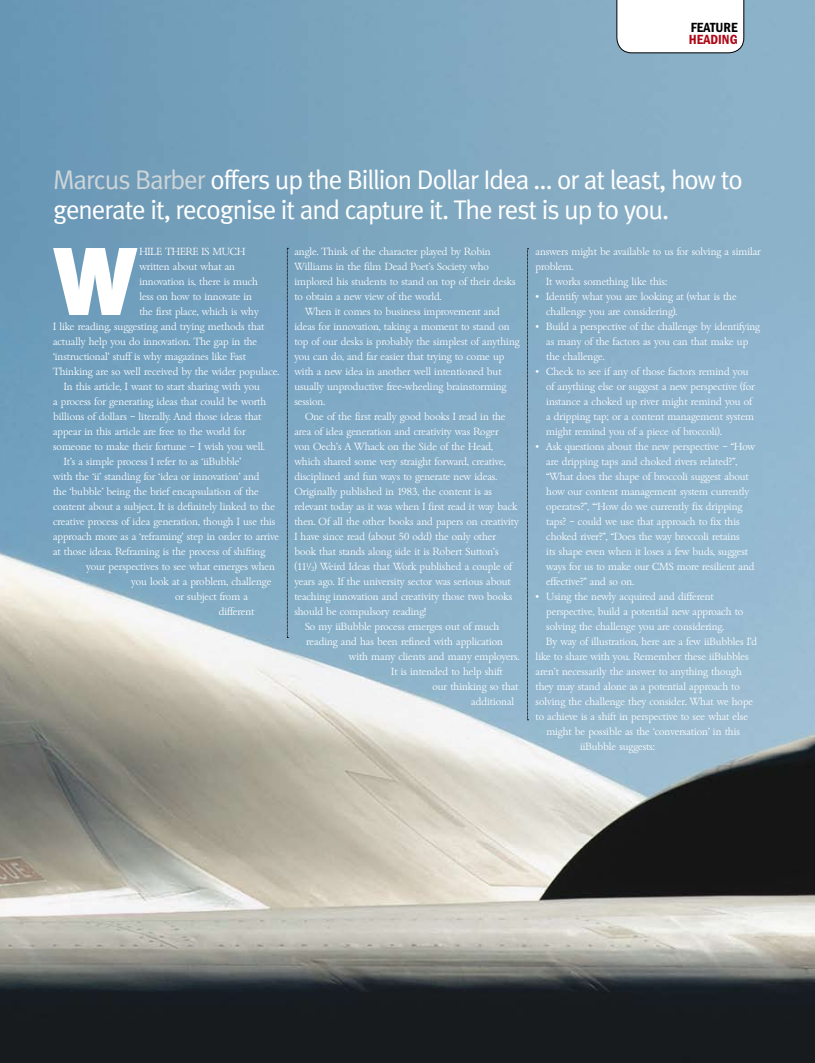
<style>
.page{position:relative;width:815px;height:1063px;background:#fff}
.page>*{position:absolute;margin:0;border:0;box-sizing:border-box;transform-origin:0 0}
.t1{font:900 96.12px "Meta Plus";color:#fff}
.t2{font:27px/30.5px "Meta Plus Normal";letter-spacing:-.04em;color:#fff}
.t3{font:600 condensed 13.75px "Franklin Gothic";color:#000}
.t4{font:600 condensed 13.75px "Franklin Gothic";color:#ae0917}
.t5{font:300 10px/15px "Bamberg";color:#fff}
.s1{color:#cdd5d9}
</style>
<div class="page">
<img style="left:0;top:0;width:815px;height:1063px">
<svg style="left:617px;top:0;width:127px;height:53px"></svg>
<svg style="left:527px;top:248px;width:2px;height:472px"></svg>
<svg style="left:287px;top:248px;width:1px;height:390px"></svg>
<h3 class="t3" style="left:691px;top:19px;width:48px">FEATURE</h3>
<h3 class="t4" style="left:689px;top:31px;width:50px">HEADING</h3>
<h2 class="t2" style="left:53px;top:164px;width:691px"><span class="s1">Marcus Barber</span> offers up the Billion Dollar Idea … or at least, how to generate it, recognise it and capture it. The rest is up to you.</h2>
<h1 class="t1" style="left:53px;top:225px;width:86px">W</h1>
<p class="t5" style="left:139px;top:244px;width:108px">hile there is much</p>
<p class="t5" style="left:139px;top:259px;width:97px">written about what an</p>
<p class="t5" style="left:139px;top:274px;width:120px">innovation is, there is much</p>
<p class="t5" style="left:139px;top:289px;width:114px">less on how to innovate in</p>
<p class="t5" style="left:139px;top:304px;width:121px">the first place, which is why</p>
<p class="t5" style="left:53px;top:319px;width:213px">I like reading, suggesting and trying methods that</p>
<p class="t5" style="left:53px;top:334px;width:206px">actually help you do innovation. The gap in the</p>
<p class="t5" style="left:53px;top:349px;width:194px">‘instructional’ stuff is why magazines like Fast</p>
<p class="t5" style="left:53px;top:364px;width:227px">Thinking are so well received by the wider populace.</p>
<p class="t5" style="left:64px;top:379px;width:198px">In this article, I want to start sharing with you</p>
<p class="t5" style="left:53px;top:394px;width:215px">a process for generating ideas that could be worth</p>
<p class="t5" style="left:53px;top:409px;width:210px">billions of dollars – literally. And those ideas that</p>
<p class="t5" style="left:53px;top:424px;width:194px">appear in this article are free to the world for</p>
<p class="t5" style="left:53px;top:439px;width:213px">someone to make their fortune – I wish you well.</p>
<p class="t5" style="left:64px;top:454px;width:179px">It’s a simple process I refer to as ‘iiBubble’</p>
<p class="t5" style="left:53px;top:469px;width:208px">with the ‘ii’ standing for ‘idea or innovation’ and</p>
<p class="t5" style="left:53px;top:484px;width:207px">the ‘bubble’ being the brief encapsulation of the</p>
<p class="t5" style="left:53px;top:499px;width:223px">content about a subject. It is definitely linked to the</p>
<p class="t5" style="left:53px;top:514px;width:224px">creative process of idea generation, though I use this</p>
<p class="t5" style="left:53px;top:529px;width:227px">approach more as a ‘reframing’ step in order to arrive</p>
<p class="t5" style="left:53px;top:544px;width:214px">at those ideas. Reframing is the process of shifting</p>
<p class="t5" style="left:86px;top:559px;width:190px">your perspectives to see what emerges when</p>
<p class="t5" style="left:131px;top:574px;width:142px">you look at a problem, challenge</p>
<p class="t5" style="left:175px;top:589px;width:74px">or subject from a</p>
<p class="t5" style="left:219px;top:604px;width:37px">different</p>
<p class="t5" style="left:294px;top:244px;width:198px">angle. Think of the character played by Robin</p>
<p class="t5" style="left:294px;top:259px;width:196px">Williams in the film Dead Poet’s Society who</p>
<p class="t5" style="left:294px;top:274px;width:223px">implored his students to stand on top of their desks</p>
<p class="t5" style="left:294px;top:289px;width:149px">to obtain a new view of the world.</p>
<p class="t5" style="left:305px;top:304px;width:196px">When it comes to business improvement and</p>
<p class="t5" style="left:294px;top:319px;width:217px">ideas for innovation, taking a moment to stand on</p>
<p class="t5" style="left:294px;top:334px;width:227px">top of our desks is probably the simplest of anything</p>
<p class="t5" style="left:294px;top:349px;width:211px">you can do, and far easier that trying to come up</p>
<p class="t5" style="left:294px;top:364px;width:209px">with a new idea in another well intentioned but</p>
<p class="t5" style="left:294px;top:379px;width:213px">usually unproductive free-wheeling brainstorming</p>
<p class="t5" style="left:294px;top:394px;width:32px">session.</p>
<p class="t5" style="left:305px;top:409px;width:202px">One of the first really good books I read in the</p>
<p class="t5" style="left:294px;top:424px;width:206px">area of idea generation and creativity was Roger</p>
<p class="t5" style="left:294px;top:439px;width:200px">von Oech’s A Whack on the Side of the Head,</p>
<p class="t5" style="left:294px;top:454px;width:213px">which shared some very straight forward, creative,</p>
<p class="t5" style="left:294px;top:469px;width:204px">disciplined and fun ways to generate new ideas.</p>
<p class="t5" style="left:294px;top:484px;width:199px">Originally published in 1983, the content is as</p>
<p class="t5" style="left:294px;top:499px;width:224px">relevant today as it was when I first read it way back</p>
<p class="t5" style="left:294px;top:514px;width:226px">then. Of all the other books and papers on creativity</p>
<p class="t5" style="left:294px;top:529px;width:203px">I have since read (about 50 odd) the only other</p>
<p class="t5" style="left:294px;top:544px;width:206px">book that stands along side it is Robert Sutton’s</p>
<p class="t5" style="left:294px;top:559px;width:219px">(11<sup>1</sup>/<sub>2</sub>) Weird Ideas that Work published a couple of</p>
<p class="t5" style="left:294px;top:574px;width:218px">years ago. If the university sector was serious about</p>
<p class="t5" style="left:294px;top:589px;width:219px">teaching innovation and creativity those two books</p>
<p class="t5" style="left:294px;top:604px;width:133px">should be compulsory reading!</p>
<p class="t5" style="left:305px;top:619px;width:196px">So my iiBubble process emerges out of much</p>
<p class="t5" style="left:306px;top:634px;width:198px">reading and has been refined with application</p>
<p class="t5" style="left:349px;top:649px;width:172px">with many clients and many employers.</p>
<p class="t5" style="left:391px;top:664px;width:113px">It is intended to help shift</p>
<p class="t5" style="left:433px;top:679px;width:88px">our thinking so that</p>
<p class="t5" style="left:471px;top:694px;width:44px">additional</p>
<p class="t5" style="left:536px;top:244px;width:227px">answers might be available to us for solving a similar</p>
<p class="t5" style="left:536px;top:259px;width:39px">problem.</p>
<p class="t5" style="left:546px;top:274px;width:122px">It works something like this:</p>
<p class="t5" style="left:546px;top:289px;width:192px;text-indent:-11px">• Identify what you are looking at (what is the challenge you are considering).</p>
<p class="t5" style="left:546px;top:319px;width:215px;text-indent:-11px">• Build a perspective of the challenge by identifying as many of the factors as you can that make up the challenge.</p>
<p class="t5" style="left:546px;top:364px;width:210px;text-indent:-11px">• Check to see if any of those factors remind you of anything else or suggest a new perspective (for instance a choked up river might remind you of a dripping tap; or a content management system might remind you of a piece of broccoli).</p>
<p class="t5" style="left:546px;top:439px;width:210px;text-indent:-11px">• Ask questions about the new perspective – “How are dripping taps and choked rivers related?”, “What does the shape of broccoli suggest about how our content management system currently operates?”, “‘How do we currently fix dripping taps? – could we use that approach to fix this choked river?”, “Does the way broccoli retains<br>its shape even when it loses a few buds, suggest ways for us to make our CMS</p>
<p class="t5" style="left:677px;top:559px;width:79px">more resilient and</p>
<p class="t5" style="left:546px;top:574px;width:89px">effective?” and so on.</p>
<p class="t5" style="left:536px;top:589px;width:180px">• Using the newly acquired and different</p>
<p class="t5" style="left:546px;top:604px;width:198px">perspective, build a potential new approach to</p>
<p class="t5" style="left:546px;top:619px;width:179px">solving the challenge you are considering.</p>
<p class="t5" style="left:546px;top:634px;width:213px">By way of illustration, here are a few iiBubbles I’d</p>
<p class="t5" style="left:536px;top:649px;width:215px">like to share with you. Remember these iiBubbles</p>
<p class="t5" style="left:536px;top:664px;width:208px">aren’t necessarily the answer to anything though</p>
<p class="t5" style="left:536px;top:679px;width:206px">they may stand alone as a potential approach to</p>
<p class="t5" style="left:536px;top:694px;width:219px">solving the challenge they consider. What we hope</p>
<p class="t5" style="left:536px;top:709px;width:214px">to achieve is a shift in perspective to see what else</p>
<p class="t5" style="left:546px;top:724px;width:195px">might be possible as the ‘conversation’ in this</p>
<p class="t5" style="left:580px;top:739px;width:76px">iiBubble suggests:</p>
</div>
